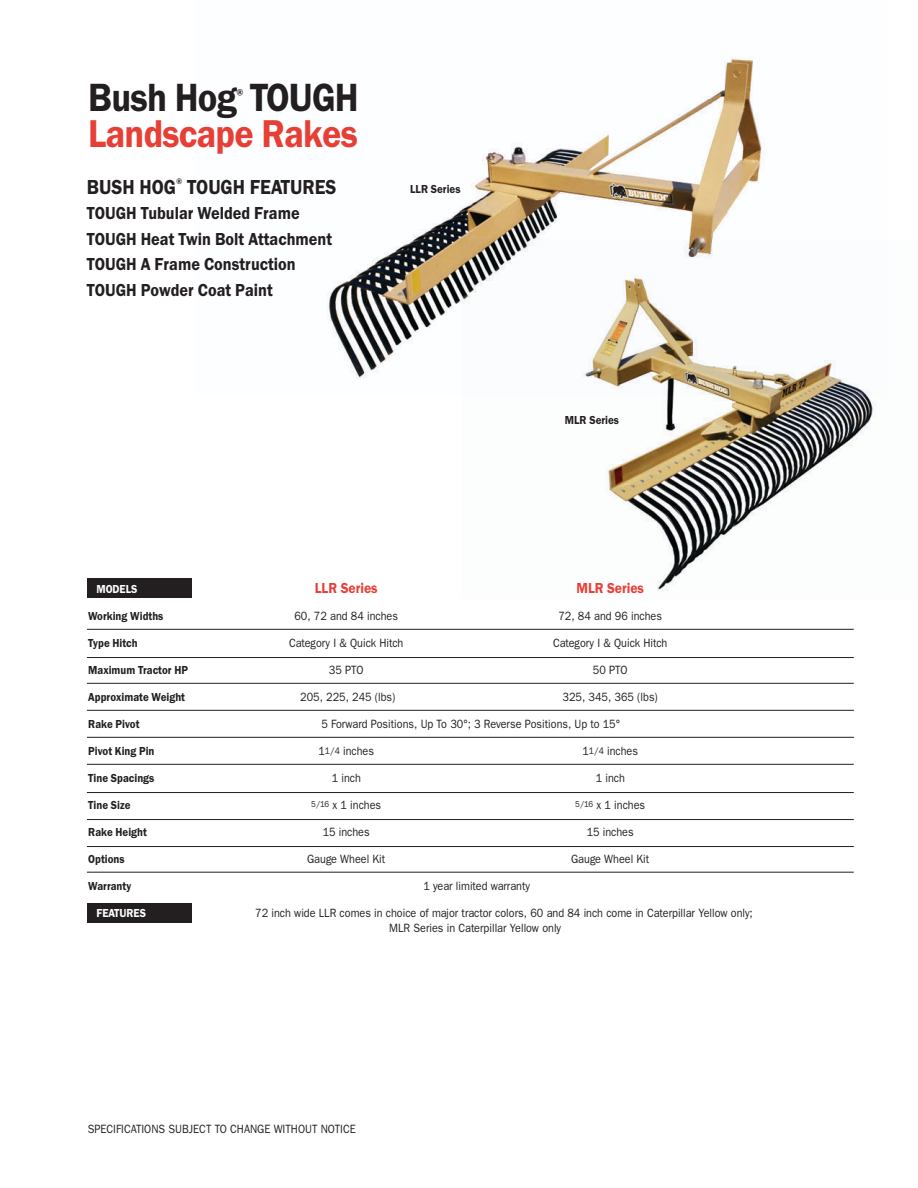
<style>
.page{position:relative;width:918px;height:1188px;background:#fff}
.page>*{position:absolute;margin:0;border:0;box-sizing:border-box;transform-origin:0 0}
.t1{font:600 40.8px "Franklin Gothic";letter-spacing:-.02em;color:#231f20;scale:.9 1}
.t2{font:600 40.2px "Franklin Gothic";letter-spacing:-.02em;color:#e73f35;scale:.9 1}
.t3{font:600 21px "Franklin Gothic";color:#231f20;scale:.9 1}
.t4{font:600 18px/25.5px "Franklin Gothic";color:#231f20;scale:.9 1}
.t5{font:600 15.75px "Franklin Gothic";color:#231f20;scale:.9 1}
.t6{font:600 15px "Franklin Gothic";color:#e73f35;scale:.9 1}
.t7{font:12px/15px "Franklin Gothic";color:#231f20;scale:.9 1}
.t8{font:600 12px "Franklin Gothic";color:#231f20;scale:.9 1}
.t9{font:600 12px "Franklin Gothic";color:#fff;scale:.9 1}
.s1{font-size:9.6px}
</style>
<div class="page">
<img style="left:606px;top:395px;width:270px;height:196px">
<div style="left:88px;top:903px;width:104px;height:19px;background:#231f20"></div>
<img style="left:327px;top:58px;width:543px;height:337px">
<div style="left:88px;top:579px;width:104px;height:19px;background:#231f20"></div>
<hr style="left:87px;top:629px;width:767px;height:1px;background:#231f20">
<hr style="left:87px;top:657px;width:767px;height:1px;background:#231f20">
<hr style="left:87px;top:683px;width:767px;height:1px;background:#231f20">
<hr style="left:87px;top:819px;width:767px;height:1px;background:#231f20">
<hr style="left:87px;top:846px;width:767px;height:1px;background:#231f20">
<hr style="left:87px;top:764px;width:767px;height:1px;background:#231f20">
<hr style="left:87px;top:792px;width:767px;height:1px;background:#231f20">
<hr style="left:87px;top:710px;width:767px;height:1px;background:#231f20">
<hr style="left:87px;top:737px;width:767px;height:1px;background:#231f20">
<hr style="left:87px;top:872px;width:767px;height:1px;background:#231f20">
<h1 class="t1" style="left:88px;top:75px;width:302px">Bush Hog TOUGH</h1>
<h3 class="t5" style="left:236px;top:87px;width:9px">®</h3>
<h2 class="t2" style="left:88px;top:111px;width:301px">Landscape Rakes</h2>
<h3 class="t3" style="left:87px;top:175px;width:279px">Bush Hog <sup>®</sup> TOUGH Features</h3>
<h3 class="t4" style="left:87px;top:201px;width:274px">TOUGH Tubular Welded Frame<br>TOUGH Heat Twin Bolt Attachment<br>TOUGH A Frame Construction<br>TOUGH Powder Coat Paint</h3>
<p class="t8" style="left:410px;top:183px;width:57px">LLR Series</p>
<p class="t8" style="left:565px;top:413px;width:62px">MLR Series</p>
<p class="t9" style="left:96px;top:582px;width:47px">Models</p>
<p class="t6" style="left:315px;top:579px;width:71px">LLR Series</p>
<p class="t6" style="left:576px;top:579px;width:77px">MLR Series</p>
<p class="t8" style="left:88px;top:609px;width:85px">Working Widths</p>
<p class="t7" style="left:294px;top:608px;width:117px">60, 72 and 84 inches</p>
<p class="t7" style="left:558px;top:608px;width:117px">72, 84 and 96 inches</p>
<p class="t8" style="left:88px;top:636px;width:56px">Type Hitch</p>
<p class="t7" style="left:289px;top:635px;width:129px">Category I &amp; Quick Hitch</p>
<p class="t7" style="left:553px;top:635px;width:129px">Category I &amp; Quick Hitch</p>
<p class="t8" style="left:88px;top:663px;width:112px">Maximum Tractor HP</p>
<p class="t7" style="left:329px;top:662px;width:40px">35 PTO</p>
<p class="t7" style="left:593px;top:662px;width:40px">50 PTO</p>
<p class="t8" style="left:88px;top:690px;width:109px">Approximate Weight</p>
<p class="t7" style="left:300px;top:689px;width:107px">205, 225, 245 (lbs)</p>
<p class="t7" style="left:563px;top:689px;width:107px">325, 345, 365 (lbs)</p>
<p class="t8" style="left:88px;top:717px;width:58px">Rake Pivot</p>
<p class="t7" style="left:321px;top:716px;width:333px">5 Forward Positions, Up To 30°; 3 Reverse Positions, Up to 15°</p>
<p class="t8" style="left:88px;top:744px;width:75px">Pivot King Pin</p>
<p class="t7" style="left:319px;top:743px;width:63px">1<span class="s1">1/4</span> inches</p>
<p class="t7" style="left:582px;top:743px;width:63px">1<span class="s1">1/4</span> inches</p>
<p class="t8" style="left:88px;top:771px;width:75px">Tine Spacings</p>
<p class="t7" style="left:332px;top:770px;width:34px">1 inch</p>
<p class="t7" style="left:596px;top:770px;width:34px">1 inch</p>
<p class="t8" style="left:88px;top:798px;width:48px">Tine Size</p>
<p class="t7" style="left:311px;top:797px;width:79px"><sup>5/16</sup> x 1 inches</p>
<p class="t7" style="left:575px;top:797px;width:79px"><sup>5/16</sup> x 1 inches</p>
<p class="t8" style="left:88px;top:825px;width:67px">Rake Height</p>
<p class="t7" style="left:323px;top:824px;width:54px">15 inches</p>
<p class="t7" style="left:587px;top:824px;width:54px">15 inches</p>
<p class="t8" style="left:88px;top:852px;width:42px">Options</p>
<p class="t7" style="left:307px;top:851px;width:88px">Gauge Wheel Kit</p>
<p class="t7" style="left:571px;top:851px;width:88px">Gauge Wheel Kit</p>
<p class="t8" style="left:88px;top:879px;width:49px">Warranty</p>
<p class="t7" style="left:423px;top:878px;width:120px">1 year limited warranty</p>
<p class="t9" style="left:96px;top:906px;width:57px">featur es</p>
<p class="t7" style="left:389px;top:905px;width:406px;text-indent:-134px">72 inch wide LLR comes in choice of major tractor colors, 60 and 84 inch come in Caterpillar Yellow only;<br>MLR Series in Caterpillar Yellow only</p>
<p class="t7" style="left:88px;top:1121px;width:299px">SPECIFICATIONS SUBJECT TO CHANGE WITHOUT NOTICE</p>
</div>
